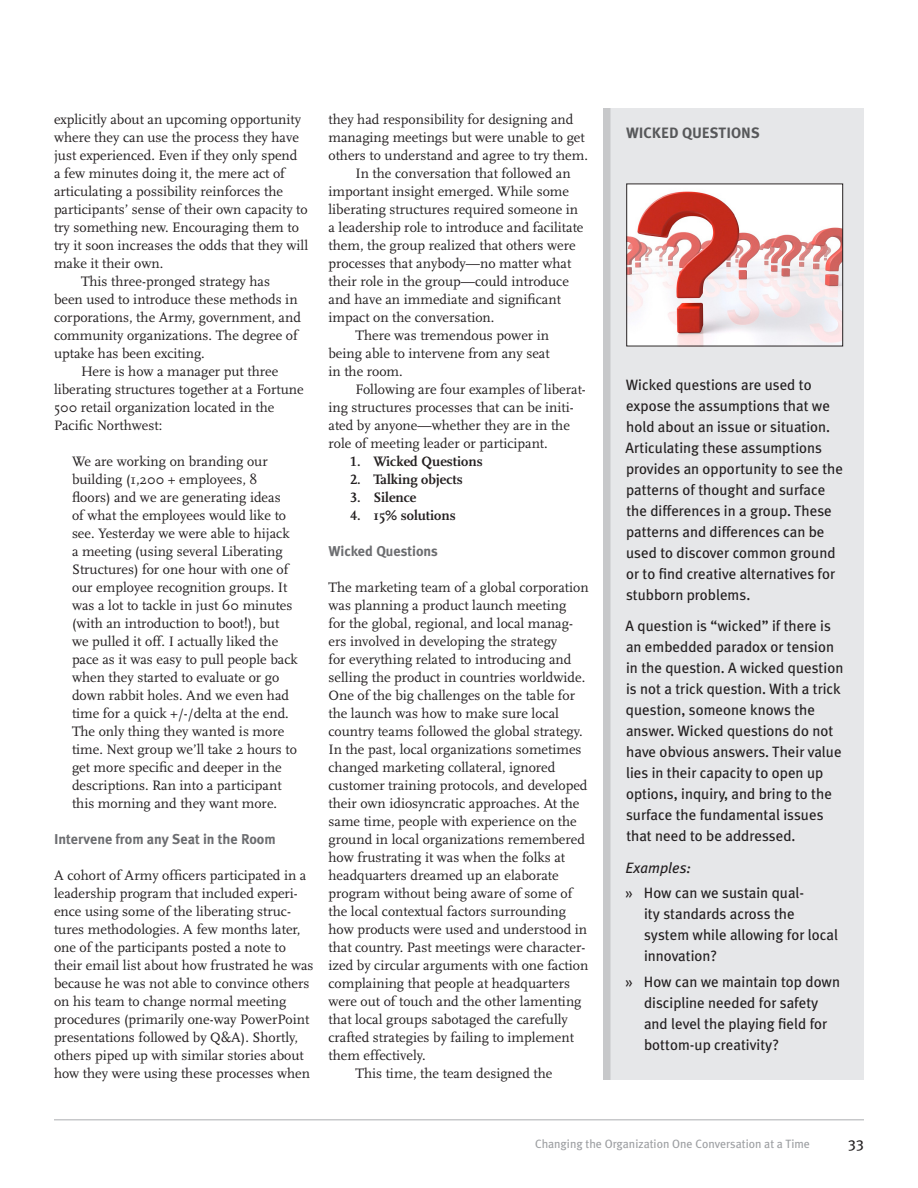
<style>
.page{position:relative;width:918px;height:1188px;background:#fff}
.page>*{position:absolute;margin:0;border:0;box-sizing:border-box;transform-origin:0 0}
.Sidebar_Meta{font:15px/21px "Meta Plus";color:#231f20}
.Figure_title{font:700 15px "Meta Plus";color:#57585a}
.Sidebar_Meta-2{font:italic 15px "Meta Plus";color:#231f20}
.body_text-no_indent{font:14.25px/18px "Scala";color:#231f20}
.body_text{font:14.25px/18px "Scala";color:#231f20}
.body_text-indented_e{font:14.25px/18px "Scala";color:#231f20}
.Body_Bullet_Numbered{font:700 14.25px "Scala";color:#231f20}
.B_Heads{font:700 14.25px "Meta Plus";color:#6c6d70}
.Footer__odd{font:12px "Meta Plus";color:#9d9fa2}
.s1{font-family:"Scala Figures"}
</style>
<div class="page">
<hr style="left:54px;top:1119px;width:810px;height:1px;background:#c7c8ca">
<div style="left:603px;top:108px;width:261px;height:972px;background:#e6e7e9"></div>
<div style="left:603px;top:108px;width:7px;height:972px;background:#c7c8ca"></div>
<img style="left:628px;top:186px;width:213px;height:158px">
<div style="left:626px;top:184px;width:217px;height:162px;border:1px solid #231f20"></div>
<p class="body_text" style="left:54px;top:110px;width:256px">explicitly about an upcoming opportunity where they can use the process they have just experienced. Even if they only spend<br>a few minutes doing it, the mere act of articulating a possibility reinforces the participants’ sense of their own capacity to try something new. Encouraging them to try it soon increases the odds that they will make it their own.</p>
<p class="body_text" style="left:54px;top:272px;width:249px;text-indent:27px">This three-pronged strategy has been used to introduce these methods in corporations, the Army, government, and community organizations. The degree of uptake has been exciting.</p>
<p class="body_text" style="left:54px;top:362px;width:251px;text-indent:27px">Here is how a manager put three liberating structures together at a Fortune 500 retail organization located in the Pacific Northwest:</p>
<p class="body_text-indented_e" style="left:72px;top:452px;width:227px">We are working on branding our building (1,200 + employees, 8 floors) and we are generating ideas<br>of what the employees would like to see. Yesterday we were able to hijack a meeting (using several Liberating Structures) for one hour with one of our employee recognition groups. It was a lot to tackle in just 60 minutes (with an introduction to boot!), but we pulled it off. I actually liked the pace as it was easy to pull people back when they started to evaluate or go down rabbit holes. And we even had time for a quick +/-/delta at the end.<br>The only thing they wanted is more time. Next group we’ll take 2 hours to get more specific and deeper in the descriptions. Ran into a participant this morning and they want more.</p>
<p class="B_Heads" style="left:54px;top:831px;width:223px">Intervene from any Seat in the Room</p>
<p class="body_text-no_indent" style="left:54px;top:866px;width:261px">A cohort of Army officers participated in a leadership program that included experi&shy;ence using some of the liberating struc&shy;tures methodologies. A few months later, one of the participants posted a note to their email list about how frustrated he was because he was not able to convince others on his team to change normal meeting procedures (primarily one-way PowerPoint presentations followed by Q&amp;A). Shortly, others piped up with similar stories about how they were using these processes when</p>
<p class="body_text-no_indent" style="left:328px;top:110px;width:261px">they had responsibility for designing and managing meetings but were unable to get others to understand and agree to try them.</p>
<p class="body_text" style="left:328px;top:164px;width:257px;text-indent:27px">In the conversation that followed an important insight emerged. While some liberating structures required someone in a leadership role to introduce and facilitate them, the group realized that others were processes that anybody—no matter what their role in the group—could introduce and have an immediate and significant impact on the conversation.</p>
<p class="body_text" style="left:328px;top:326px;width:223px;text-align:justify;text-indent:27px">There was tremendous power in being able to intervene from any seat in the room.</p>
<p class="body_text" style="left:328px;top:380px;width:259px;text-indent:27px">Following are four examples of liberat&shy;ing structures processes that can be initi&shy;ated by anyone—whether they are in the role of meeting leader or participant.</p>
<p class="Body_Bullet_Numbered" style="left:350px;top:453px;width:134px"><span class="s1">1</span>. Wicked Questions</p>
<p class="Body_Bullet_Numbered" style="left:350px;top:471px;width:114px"><span class="s1">2</span>. Talking objects</p>
<p class="Body_Bullet_Numbered" style="left:350px;top:489px;width:68px"><span class="s1">3</span>. Silence</p>
<p class="Body_Bullet_Numbered" style="left:350px;top:507px;width:107px"><span class="s1">4</span>. 15% solutions</p>
<p class="B_Heads" style="left:328px;top:543px;width:111px">Wicked Questions</p>
<p class="body_text-no_indent" style="left:328px;top:578px;width:262px">The marketing team of a global corporation was planning a product launch meeting<br>for the global, regional, and local manag&shy;ers involved in developing the strategy<br>for everything related to introducing and selling the product in countries worldwide.<br>One of the big challenges on the table for the launch was how to make sure local country teams followed the global strategy.<br>In the past, local organizations sometimes changed marketing collateral, ignored customer training protocols, and developed their own idiosyncratic approaches. At the same time, people with experience on the ground in local organizations remembered how frustrating it was when the folks at headquarters dreamed up an elaborate program without being aware of some of the local contextual factors surrounding how products were used and understood in that country. Past meetings were character&shy;ized by circular arguments with one faction complaining that people at headquarters were out of touch and the other lamenting that local groups sabotaged the carefully crafted strategies by failing to implement them effectively.</p>
<p class="body_text" style="left:356px;top:1064px;width:199px">This time, the team designed the</p>
<p class="Figure_title" style="left:626px;top:124px;width:135px">WICKED QUESTIONS</p>
<p class="Sidebar_Meta" style="left:626px;top:374px;width:219px">Wicked questions are used to expose the assumptions that we hold about an issue or situation.<br>Articulating these assumptions provides an opportunity to see the patterns of thought and surface the differences in a group. These patterns and differences can be used to discover common ground or to find creative alternatives for stubborn problems.</p>
<p class="Sidebar_Meta" style="left:626px;top:615px;width:219px">A question is “wicked” if there is an embedded paradox or tension in the question. A wicked question is not a trick question. With a trick question, someone knows the answer. Wicked questions do not have obvious answers. Their value lies in their capacity to open up options, inquiry, and bring to the surface the fundamental issues that need to be addressed.</p>
<p class="Sidebar_Meta-2" style="left:626px;top:859px;width:67px">Examples:</p>
<p class="Sidebar_Meta" style="left:644px;top:882px;width:195px;text-indent:-19px">» How can we sustain qual-<br>ity standards across the system while allowing for local innovation?</p>
<p class="Sidebar_Meta" style="left:644px;top:971px;width:198px;text-indent:-19px">» How can we maintain top down discipline needed for safety and level the playing field for bottom-up creativity?</p>
<p class="Footer__odd" style="left:535px;top:1136px;width:276px">Changing the Organization One Conversation at a Time</p>
<p class="Sidebar_Meta" style="left:848px;top:1132px;width:17px">33</p>
</div>
